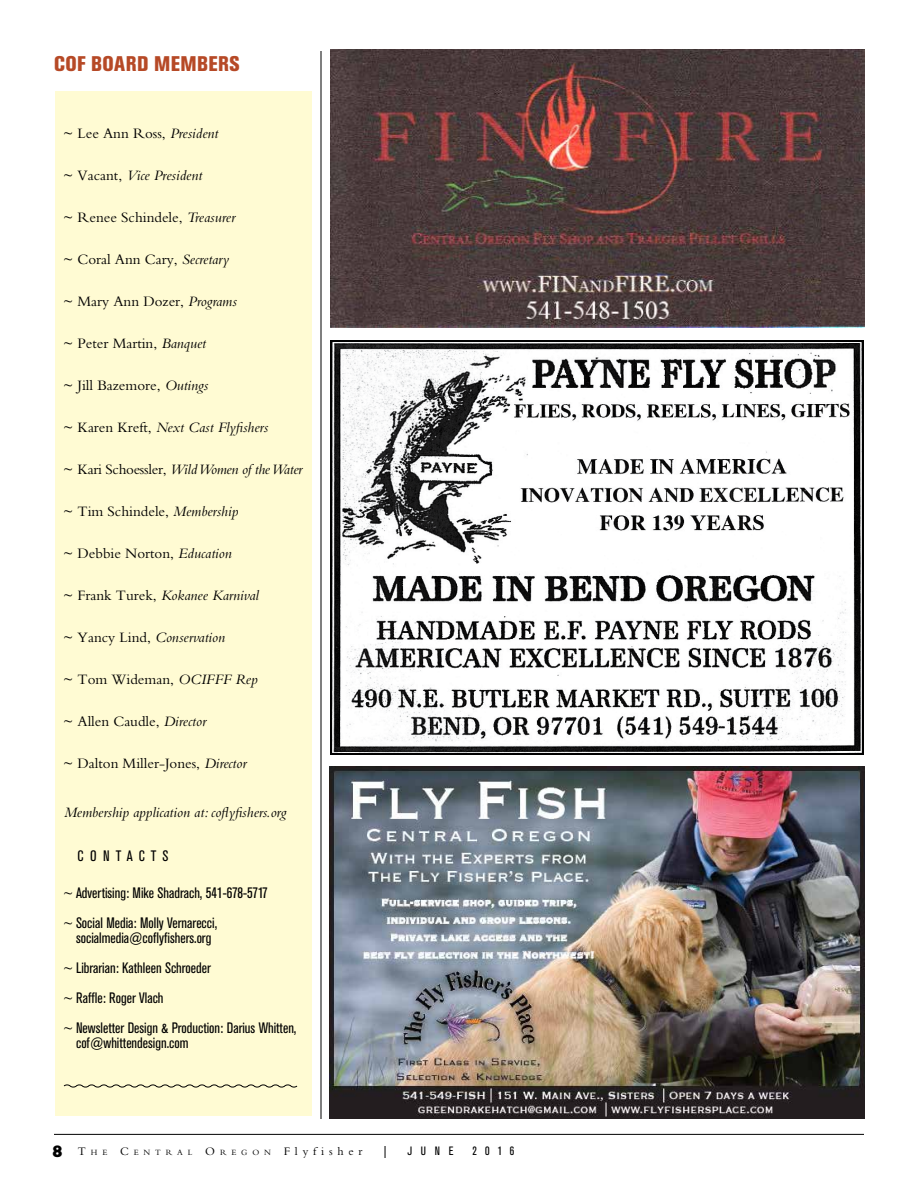
<style>
.page{position:relative;width:918px;height:1188px;background:#fff}
.page>*{position:absolute;margin:0;border:0;box-sizing:border-box;transform-origin:0 0}
.t1{font:800 condensed 21px "Akzidenz Grotesk BE";letter-spacing:.02em;color:#b64926}
.t2{font:15px "Bembo";color:#000}
.t3{font:condensed 15px/30px "Akzidenz Grotesk BE";color:#000}
.t4{font:italic 15px "Bembo";color:#000}
.t5{font:italic 15px "Bembo";letter-spacing:-.02em;color:#000}
.t6{font:condensed 15px "Akzidenz Grotesk BE";letter-spacing:.395em;color:#000}
.t7{font:condensed 12px "Akzidenz Grotesk BE";letter-spacing:.7em;color:#000}
.t8{font:8.4px "Bembo";letter-spacing:.57em;color:#000}
.s1{font-style:italic}
.s2{font-style:normal}
.s3{font-family:"Bembo";font-stretch:normal}
.s4{font-family:"Gill Sans Extra Bold Display";font-size:16.5px}
.s5{font-size:12px}
</style>
<div class="page">
<hr style="left:54px;top:1134px;width:810px;height:1px;background:#000">
<hr style="left:321px;top:51px;width:1px;height:1068px;background:#000">
<img style="left:329px;top:767px;width:535px;height:352px">
<div style="left:55px;top:92px;width:257px;height:1024px;background:#fffbd3"></div>
<img style="left:330px;top:340px;width:533px;height:415px">
<img style="left:330px;top:50px;width:534px;height:278px">
<svg style="left:63px;top:1084px;width:235px;height:4px"></svg>
<h1 class="t1" style="left:54px;top:51px;width:187px">COF BOARD MEMBERS</h1>
<p class="t2" style="left:64px;top:124px;width:156px">~ Lee Ann Ross, <span class="s1">President</span></p>
<p class="t4" style="left:64px;top:166px;width:140px"><span class="s2">~ Vacant,</span> Vice President</p>
<p class="t2" style="left:64px;top:208px;width:173px">~ Renee Schindele, <span class="s1">Treasurer</span></p>
<p class="t2" style="left:64px;top:250px;width:167px">~ Coral Ann Cary, <span class="s1">Secretary</span></p>
<p class="t2" style="left:64px;top:292px;width:174px">~ Mary Ann Dozer, <span class="s1">Programs</span></p>
<p class="t2" style="left:64px;top:334px;width:144px">~ Peter Martin, <span class="s1">Banquet</span></p>
<p class="t2" style="left:64px;top:376px;width:146px">~ Jill Bazemore, <span class="s1">Outings</span></p>
<p class="t4" style="left:64px;top:418px;width:206px"><span class="s2">~ Karen Kreft,</span> Next Cast Flyfishers</p>
<p class="t5" style="left:64px;top:460px;width:240px"><span class="s2">~ Kari Schoessler,</span> Wild Women of the Water</p>
<p class="t2" style="left:64px;top:502px;width:176px">~ Tim Schindele, <span class="s1">Membership</span></p>
<p class="t2" style="left:64px;top:544px;width:169px">~ Debbie Norton, <span class="s1">Education</span></p>
<p class="t4" style="left:64px;top:586px;width:196px"><span class="s2">~ Frank Turek,</span> Kokanee Karnival</p>
<p class="t4" style="left:64px;top:628px;width:163px"><span class="s2">~ Yancy Lind,</span> Conservation</p>
<p class="t2" style="left:64px;top:670px;width:195px">~ Tom Wideman, <span class="s1">OCIFFF Rep</span></p>
<p class="t2" style="left:64px;top:712px;width:144px">~ Allen Caudle, <span class="s1">Director</span></p>
<p class="t2" style="left:64px;top:754px;width:184px">~ Dalton Miller-Jones, <span class="s1">Director</span></p>
<p class="t4" style="left:64px;top:804px;width:224px">Membership application at: coflyfishers.org</p>
<p class="t6" style="left:78px;top:847px;width:92px">CONTACTS</p>
<p class="t3" style="left:64px;top:878px;width:205px"><span class="s3">~</span> Advertising: Mike Shadrach, 541-678-5717 <span class="s3">~</span> Social Media: Molly Vernarecci,</p>
<p class="t3" style="left:64px;top:923px;width:234px;text-indent:12px">socialmedia@coflyfishers.org<br><span class="s3">~</span> Librarian: Kathleen Schroeder<br><span class="s3">~</span> Raffle: Roger Vlach<br><span class="s3">~</span> Newsletter Design &amp; Production: Darius Whitten,</p>
<p class="t3" style="left:76px;top:1028px;width:114px">cof@whittendesign.com</p>
<p class="t8" style="left:52px;top:1148px;width:312px"><span class="s4">8</span> <span class="s5">T</span>HE <span class="s5">C</span>ENTRAL <span class="s5">O</span>REGON <span class="s5">Flyfisher</span></p>
<p class="t7" style="left:384px;top:1145px;width:4px">|</p>
<p class="t7" style="left:407px;top:1145px;width:47px">JUNE</p>
<p class="t7" style="left:473px;top:1145px;width:43px">2016</p>
</div>
